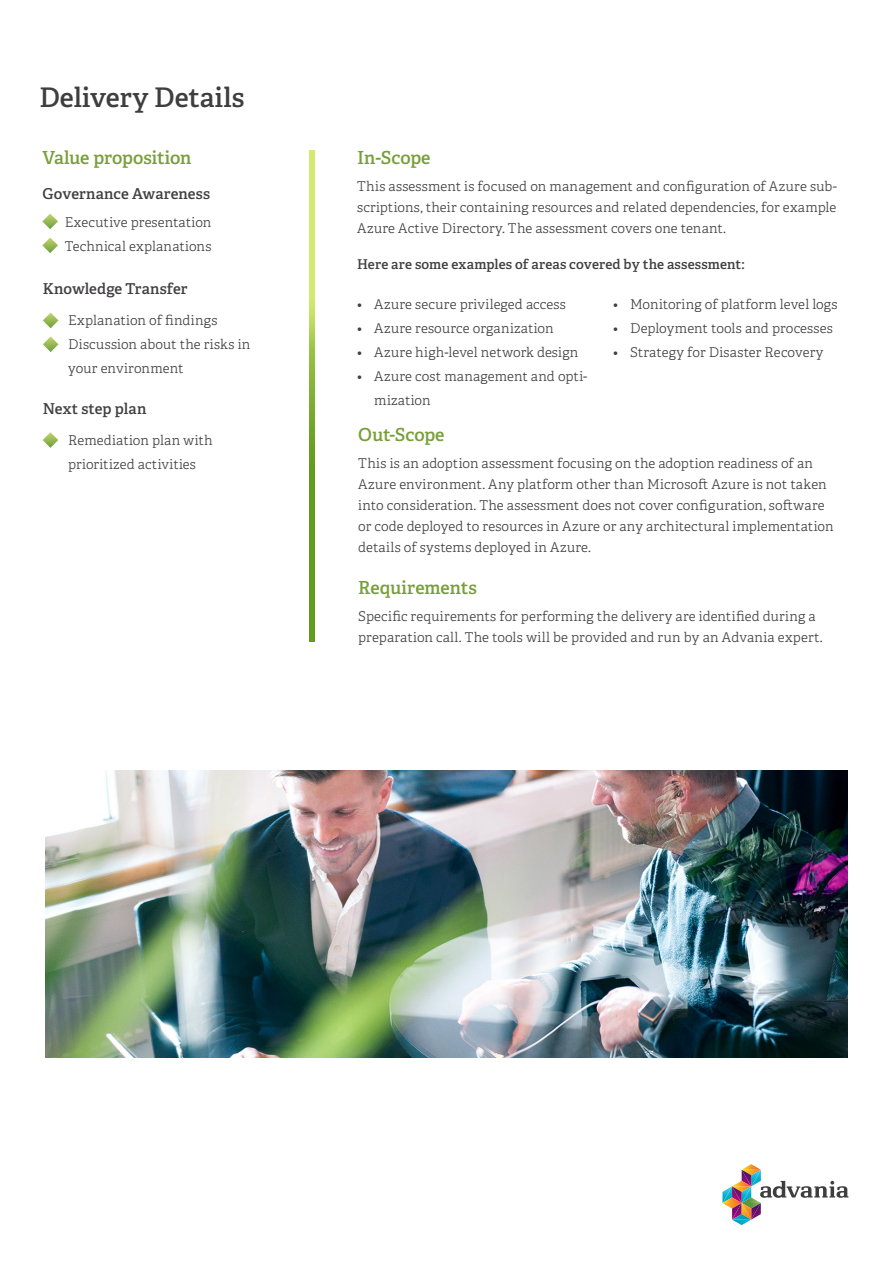
<style>
.page{position:relative;width:893px;height:1263px;background:#fff}
.page>*{position:absolute;margin:0;border:0;box-sizing:border-box;transform-origin:0 0}
.Bröd_small{font:600 27px "Adelle";letter-spacing:-.005em;color:#3e3e3f}
.Bröd_small-2{font:600 18px "Adelle";letter-spacing:-.005em;color:#779f39}
.Bröd_small-3{font:600 15px "Adelle";letter-spacing:.005em;color:#413f41}
.Bröd_small-4{font:300 13.5px/21px "Adelle";letter-spacing:.01em;color:#413f41}
.Bröd_small-5{font:600 13.5px "Adelle";letter-spacing:.01em;color:#413f41}
</style>
<div class="page">
<svg style="left:722px;top:1164px;width:126px;height:61px"></svg>
<img style="left:310px;top:150px;width:4px;height:492px">
<svg style="left:42px;top:214px;width:16px;height:15px"></svg>
<svg style="left:42px;top:237px;width:16px;height:16px"></svg>
<svg style="left:43px;top:336px;width:15px;height:16px"></svg>
<svg style="left:43px;top:313px;width:15px;height:15px"></svg>
<svg style="left:43px;top:432px;width:15px;height:16px"></svg>
<img style="left:45px;top:771px;width:803px;height:286px">
<p class="Bröd_small" style="left:39px;top:80px;width:207px">Delivery Details</p>
<p class="Bröd_small-2" style="left:43px;top:146px;width:150px">Value proposition</p>
<p class="Bröd_small-3" style="left:43px;top:185px;width:169px">Governance Awareness</p>
<p class="Bröd_small-4" style="left:65px;top:212px;width:148px">Executive presentation</p>
<p class="Bröd_small-4" style="left:65px;top:236px;width:148px">Technical explanations</p>
<p class="Bröd_small-3" style="left:43px;top:280px;width:146px">Knowledge Transfer</p>
<p class="Bröd_small-4" style="left:68px;top:310px;width:151px">Explanation of findings</p>
<p class="Bröd_small-4" style="left:68px;top:332px;width:184px;line-height:24px">Discussion about the risks in your environment</p>
<p class="Bröd_small-3" style="left:43px;top:399px;width:105px">Next step plan</p>
<p class="Bröd_small-4" style="left:68px;top:430px;width:146px">Remediation plan with</p>
<p class="Bröd_small-4" style="left:68px;top:454px;width:129px">prioritized activities</p>
<p class="Bröd_small-2" style="left:357px;top:146px;width:75px">In-Scope</p>
<p class="Bröd_small-4" style="left:357px;top:176px;width:481px;text-align:justify">This assessment is focused on management and configuration of Azure sub&shy;scriptions, their containing resources and related dependencies, for example Azure Active Directory. The assessment covers one tenant.</p>
<p class="Bröd_small-5" style="left:357px;top:255px;width:389px">Here are some examples of areas covered by the assessment:</p>
<p class="Bröd_small-4" style="left:357px;top:294px;width:210px">• Azure secure privileged access</p>
<p class="Bröd_small-4" style="left:357px;top:318px;width:198px">• Azure resource organization</p>
<p class="Bröd_small-4" style="left:357px;top:342px;width:223px">• Azure high-level network design</p>
<p class="Bröd_small-4" style="left:374px;top:365px;width:215px;line-height:24px;text-indent:-17px">• Azure cost management and opti&shy;mization</p>
<p class="Bröd_small-4" style="left:613px;top:294px;width:226px">• Monitoring of platform level logs</p>
<p class="Bröd_small-4" style="left:613px;top:318px;width:221px">• Deployment tools and processes</p>
<p class="Bröd_small-4" style="left:613px;top:342px;width:212px">• Strategy for Disaster Recovery</p>
<p class="Bröd_small-2" style="left:358px;top:423px;width:88px">Out-Scope</p>
<p class="Bröd_small-4" style="left:358px;top:453px;width:477px">This is an adoption assessment focusing on the adoption readiness of an Azure environment. Any platform other than Microsoft Azure is not taken into consideration. The assessment does not cover configuration, software or code deployed to resources in Azure or any architectural implementation details of systems deployed in Azure.</p>
<p class="Bröd_small-2" style="left:358px;top:576px;width:120px">Requirements</p>
<p class="Bröd_small-4" style="left:358px;top:606px;width:466px">Specific requirements for performing the delivery are identified during a preparation call. The tools will be provided and run by an Advania expert.</p>
</div>
